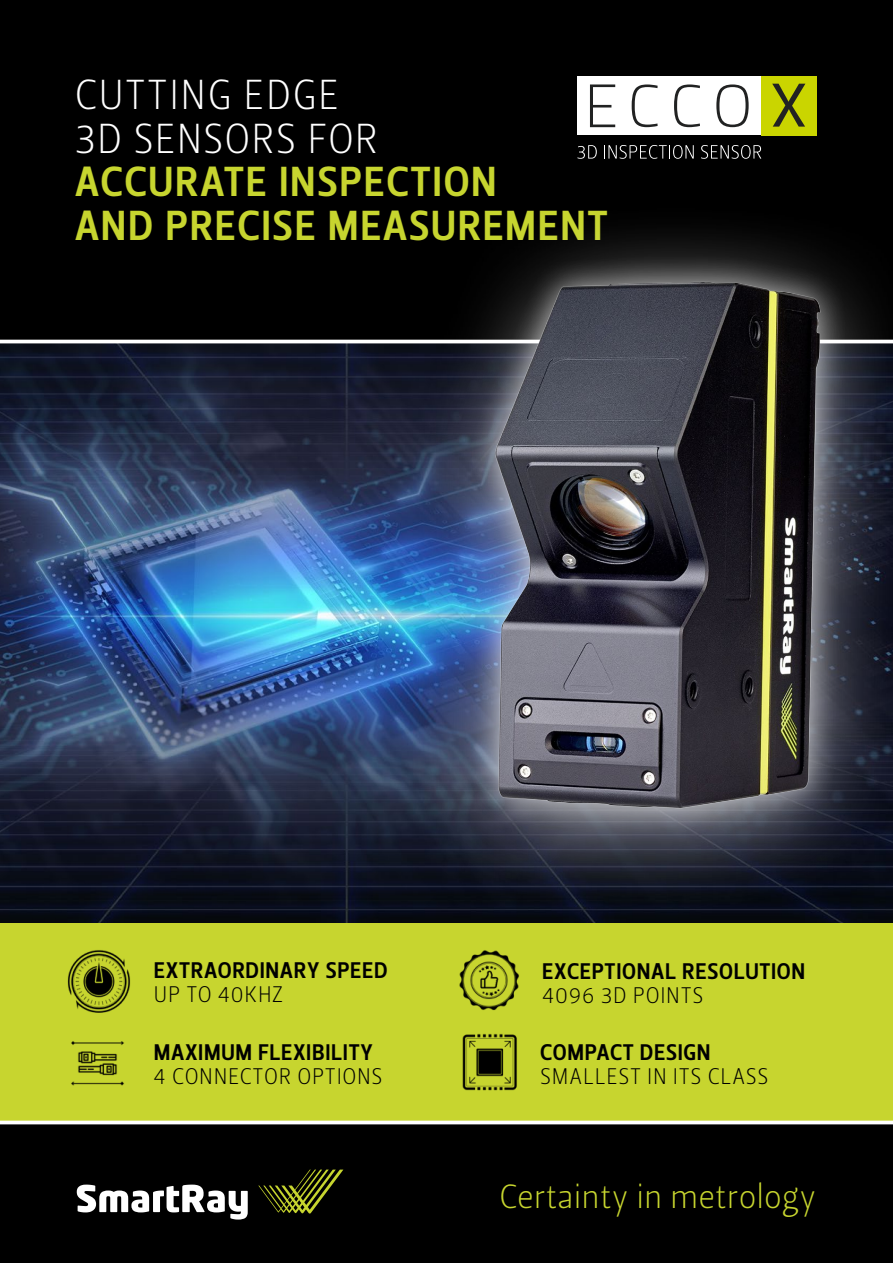
<style>
.page{position:relative;width:893px;height:1263px;background:#fff}
.page>*{position:absolute;margin:0;border:0;box-sizing:border-box;transform-origin:0 0}
.t1{font:41.7px/43.8px "Leitura Sans Grot 3";letter-spacing:.04em;color:#c7d52f}
.t2{font:41.7px/43.8px "Leitura Sans Grot 1";letter-spacing:.03em;color:#fff}
.t3{font:33.3px "Leitura Sans Grot 1";color:#c7d52f}
.t4{font:22.5px "Leitura Sans Grot 3";letter-spacing:.03em;color:#000}
.t5{font:22.5px "Leitura Sans Grot 1";letter-spacing:.03em;color:#000}
</style>
<div class="page">
<div style="left:0;top:837px;width:893px;height:296px;background:#c7d52f"></div>
<div style="left:0;top:0;width:893px;height:923px;background:#000"></div>
<div style="left:0;top:1124px;width:893px;height:139px;background:#000"></div>
<svg style="left:77px;top:1184px;width:171px;height:35px"></svg>
<svg style="left:258px;top:1169px;width:85px;height:44px"></svg>
<hr style="left:0;top:1121px;width:893px;height:3px;background:#fff">
<svg style="left:577px;top:145px;width:20px;height:14px"></svg>
<svg style="left:604px;top:145px;width:90px;height:14px"></svg>
<svg style="left:701px;top:145px;width:60px;height:14px"></svg>
<img style="left:0;top:343px;width:893px;height:580px">
<hr style="left:0;top:340px;width:893px;height:3px;background:#fff">
<div style="left:578px;top:77px;width:183px;height:58px;background:#fff"></div>
<svg style="left:590px;top:84px;width:25px;height:43px"></svg>
<svg style="left:632px;top:84px;width:26px;height:43px"></svg>
<svg style="left:674px;top:84px;width:26px;height:43px"></svg>
<svg style="left:716px;top:84px;width:33px;height:43px"></svg>
<div style="left:761px;top:77px;width:55px;height:58px;background:#cad500"></div>
<svg style="left:772px;top:84px;width:33px;height:43px"></svg>
<img style="left:459px;top:950px;width:60px;height:61px">
<img style="left:462px;top:1033px;width:55px;height:58px">
<img style="left:71px;top:1041px;width:53px;height:45px">
<div style="left:405px;top:205px;width:488px;height:711px;background:#fff;opacity:.7"></div>
<img style="left:410px;top:242px;width:476px;height:636px">
<img style="left:68px;top:950px;width:63px;height:63px">
<h1 class="t2" style="left:74px;top:73px;width:305px">CUTTING EDGE<br>3D SENSORS FOR</h1>
<h1 class="t1" style="left:75px;top:161px;width:535px">ACCURATE INSPECTION<br>AND PRECISE MEASUREMENT</h1>
<p class="t4" style="left:154px;top:955px;width:235px">EXTRAORDINARY SPEED</p>
<p class="t5" style="left:154px;top:979px;width:131px">UP TO 40KHZ</p>
<p class="t4" style="left:154px;top:1037px;width:220px">MAXIMUM FLEXIBILITY</p>
<p class="t5" style="left:154px;top:1061px;width:230px">4 CONNECTOR OPTIONS</p>
<p class="t4" style="left:542px;top:956px;width:265px">EXCEPTIONAL RESOLUTION</p>
<p class="t5" style="left:542px;top:980px;width:163px">4096 3D POINTS</p>
<p class="t4" style="left:540px;top:1037px;width:172px">COMPACT DESIGN</p>
<p class="t5" style="left:540px;top:1061px;width:230px">SMALLEST IN ITS CLASS</p>
<h2 class="t3" style="left:499px;top:1174px;width:319px">Certainty in metrology</h2>
</div>
